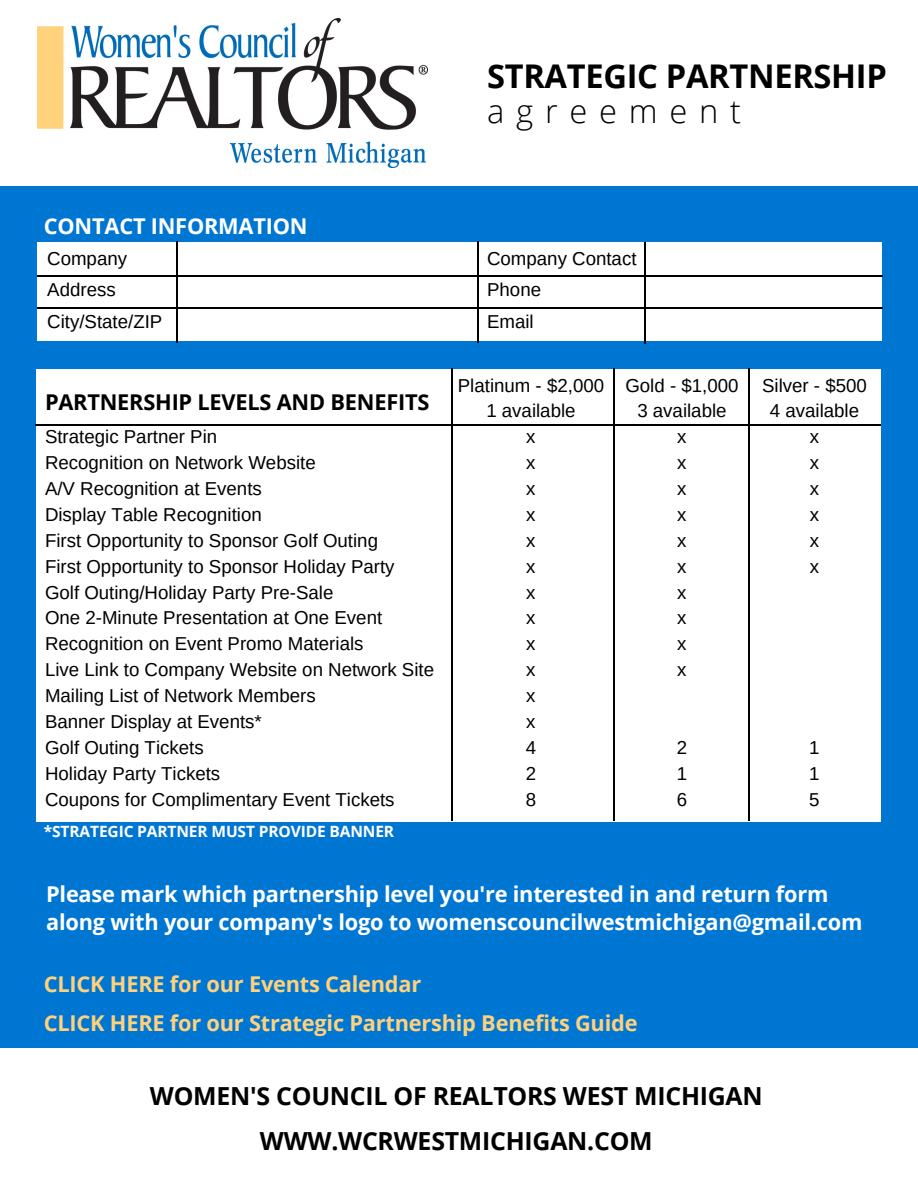
<style>
.page{position:relative;width:918px;height:1188px;background:#0076d3}
.page>*{position:absolute;margin:0;border:0;box-sizing:border-box;transform-origin:0 0}
.t1{font:700 32.7px "Open Sans";letter-spacing:-.01em;color:#000}
.t2{font:300 32.7px "Open Sans";letter-spacing:.36em;color:#000}
.t3{font:700 24.9px/45px "Open Sans";letter-spacing:-.01em;color:#000;text-align:center}
.t4{font:700 21.75px/28.2px "Open Sans";letter-spacing:-.01em;color:#fff}
.t5{font:700 21.75px/39.3px "Open Sans";letter-spacing:-.01em;color:#ffd17c}
.t6{font:700 21.75px "Open Sans";letter-spacing:-.01em;color:#000}
.t7{font:18.75px/25.8px "Arimo";color:#000}
.t8{font:700 15.6px "Open Sans";letter-spacing:-.01em;color:#fff}
</style>
<div class="page">
<div style="left:0;top:1048px;width:918px;height:140px;background:#fff"></div>
<div style="left:0;top:0;width:918px;height:186px;background:#fff"></div>
<img style="left:37px;top:18px;width:391px;height:150px">
<div style="left:37px;top:242px;width:845px;height:99px;background:#fff"></div>
<hr style="left:48px;top:275px;width:69px;height:1px;background:#000">
<hr style="left:117px;top:275px;width:69px;height:1px;background:#000">
<hr style="left:186px;top:275px;width:69px;height:1px;background:#000">
<hr style="left:255px;top:275px;width:69px;height:1px;background:#000">
<hr style="left:324px;top:275px;width:69px;height:1px;background:#000">
<hr style="left:393px;top:275px;width:69px;height:1px;background:#000">
<hr style="left:462px;top:275px;width:69px;height:1px;background:#000">
<hr style="left:531px;top:275px;width:70px;height:1px;background:#000">
<hr style="left:600px;top:275px;width:70px;height:1px;background:#000">
<hr style="left:669px;top:275px;width:70px;height:1px;background:#000">
<hr style="left:739px;top:275px;width:69px;height:1px;background:#000">
<hr style="left:808px;top:275px;width:65px;height:1px;background:#000">
<svg style="left:38px;top:307px;width:10px;height:2px"></svg>
<svg style="left:873px;top:307px;width:9px;height:2px"></svg>
<hr style="left:48px;top:307px;width:69px;height:2px;background:#000">
<hr style="left:117px;top:307px;width:69px;height:2px;background:#000">
<hr style="left:186px;top:307px;width:69px;height:2px;background:#000">
<hr style="left:255px;top:307px;width:69px;height:2px;background:#000">
<hr style="left:324px;top:307px;width:69px;height:2px;background:#000">
<hr style="left:393px;top:307px;width:69px;height:2px;background:#000">
<hr style="left:462px;top:307px;width:69px;height:2px;background:#000">
<hr style="left:531px;top:307px;width:70px;height:2px;background:#000">
<hr style="left:600px;top:307px;width:70px;height:2px;background:#000">
<hr style="left:669px;top:307px;width:70px;height:2px;background:#000">
<hr style="left:739px;top:307px;width:69px;height:2px;background:#000">
<hr style="left:808px;top:307px;width:65px;height:2px;background:#000">
<svg style="left:477px;top:241px;width:2px;height:10px"></svg>
<hr style="left:477px;top:251px;width:2px;height:69px;background:#000">
<svg style="left:477px;top:320px;width:2px;height:23px"></svg>
<svg style="left:644px;top:242px;width:2px;height:10px"></svg>
<hr style="left:644px;top:252px;width:2px;height:69px;background:#000">
<svg style="left:644px;top:321px;width:2px;height:23px"></svg>
<svg style="left:176px;top:241px;width:2px;height:10px"></svg>
<hr style="left:176px;top:251px;width:2px;height:69px;background:#000">
<svg style="left:176px;top:320px;width:2px;height:23px"></svg>
<div style="left:36px;top:369px;width:845px;height:452px;background:#fff"></div>
<svg style="left:36px;top:424px;width:9px;height:2px"></svg>
<svg style="left:870px;top:424px;width:10px;height:2px"></svg>
<hr style="left:45px;top:424px;width:70px;height:2px;background:#000">
<hr style="left:114px;top:424px;width:70px;height:2px;background:#000">
<hr style="left:184px;top:424px;width:69px;height:2px;background:#000">
<hr style="left:253px;top:424px;width:69px;height:2px;background:#000">
<hr style="left:322px;top:424px;width:69px;height:2px;background:#000">
<hr style="left:391px;top:424px;width:69px;height:2px;background:#000">
<hr style="left:460px;top:424px;width:69px;height:2px;background:#000">
<hr style="left:529px;top:424px;width:69px;height:2px;background:#000">
<hr style="left:598px;top:424px;width:69px;height:2px;background:#000">
<hr style="left:667px;top:424px;width:69px;height:2px;background:#000">
<hr style="left:736px;top:424px;width:70px;height:2px;background:#000">
<hr style="left:805px;top:424px;width:65px;height:2px;background:#000">
<svg style="left:451px;top:369px;width:2px;height:10px"></svg>
<hr style="left:451px;top:379px;width:2px;height:69px;background:#000">
<hr style="left:451px;top:448px;width:2px;height:69px;background:#000">
<hr style="left:451px;top:517px;width:2px;height:69px;background:#000">
<hr style="left:451px;top:586px;width:2px;height:69px;background:#000">
<hr style="left:451px;top:655px;width:2px;height:69px;background:#000">
<hr style="left:451px;top:724px;width:2px;height:69px;background:#000">
<svg style="left:451px;top:793px;width:2px;height:27px"></svg>
<svg style="left:613px;top:369px;width:2px;height:10px"></svg>
<hr style="left:613px;top:379px;width:2px;height:69px;background:#000">
<hr style="left:613px;top:448px;width:2px;height:69px;background:#000">
<hr style="left:613px;top:517px;width:2px;height:69px;background:#000">
<hr style="left:613px;top:586px;width:2px;height:69px;background:#000">
<hr style="left:613px;top:655px;width:2px;height:69px;background:#000">
<hr style="left:613px;top:724px;width:2px;height:69px;background:#000">
<svg style="left:613px;top:793px;width:2px;height:27px"></svg>
<svg style="left:748px;top:369px;width:2px;height:10px"></svg>
<hr style="left:748px;top:379px;width:2px;height:69px;background:#000">
<hr style="left:748px;top:448px;width:2px;height:69px;background:#000">
<hr style="left:748px;top:517px;width:2px;height:69px;background:#000">
<hr style="left:748px;top:586px;width:2px;height:69px;background:#000">
<hr style="left:748px;top:655px;width:2px;height:69px;background:#000">
<hr style="left:748px;top:724px;width:2px;height:69px;background:#000">
<svg style="left:748px;top:793px;width:2px;height:27px"></svg>
<h1 class="t1" style="left:487px;top:53px;width:401px">STRATEGIC PARTNERSHIP</h1>
<h1 class="t2" style="left:487px;top:88px;width:256px">agreement</h1>
<p class="t4" style="left:44px;top:211px;width:265px">CONTACT INFORMATION</p>
<p class="t7" style="left:47px;top:243px;width:117px;line-height:31.5px">Company<br>Address<br>City/State/ZIP</p>
<p class="t7" style="left:487px;top:243px;width:151px;line-height:31.5px">Company Contact<br>Phone<br>Email</p>
<p class="t6" style="left:45px;top:387px;width:386px">PARTNERSHIP LEVELS AND BENEFITS</p>
<p class="t7" style="left:45px;top:424px;width:391px">Strategic Partner Pin<br>Recognition on Network Website<br>A/V Recognition at Events<br>Display Table Recognition<br>First Opportunity to Sponsor Golf Outing<br>First Opportunity to Sponsor Holiday Party<br>Golf Outing/Holiday Party Pre-Sale<br>One 2-Minute Presentation at One Event<br>Recognition on Event Promo Materials<br>Live Link to Company Website on Network Site<br>Mailing List of Network Members<br>Banner Display at Events*<br>Golf Outing Tickets<br>Holiday Party Tickets<br>Coupons for Complimentary Event Tickets</p>
<p class="t8" style="left:44px;top:820px;width:352px">*STRATEGIC PARTNER MUST PROVIDE BANNER</p>
<p class="t7" style="left:458px;top:372px;width:148px;text-align:center">Platinum - $2,000<br>1 available<br>x<br>x<br>x<br>x<br>x<br>x<br>x<br>x<br>x<br>x<br>x<br>x<br>4<br>2<br>8</p>
<p class="t7" style="left:625px;top:372px;width:115px;text-align:center">Gold - $1,000<br>3 available<br>x<br>x<br>x<br>x<br>x<br>x<br>x<br>x<br>x<br>x</p>
<p class="t7" style="left:677px;top:734px;width:12px;text-align:justify">2<br>1<br>6</p>
<p class="t7" style="left:762px;top:372px;width:106px;text-align:center">Silver - $500<br>4 available<br>x<br>x<br>x<br>x<br>x<br>x</p>
<p class="t7" style="left:809px;top:734px;width:12px;text-align:justify">1<br>1<br>5</p>
<p class="t4" style="left:46px;top:880px;width:818px">Please mark which partnership level you're interested in and return form along with your company's logo to womenscouncilwestmichigan@gmail.com</p>
<p class="t5" style="left:44px;top:964px;width:595px">CLICK HERE for our Events Calendar<br>CLICK HERE for our Strategic Partnership Benefits Guide</p>
<h2 class="t3" style="left:150px;top:1073px;width:614px">WOMEN'S COUNCIL OF REALTORS WEST MICHIGAN<br>WWW.WCRWESTMICHIGAN.COM</h2>
</div>
